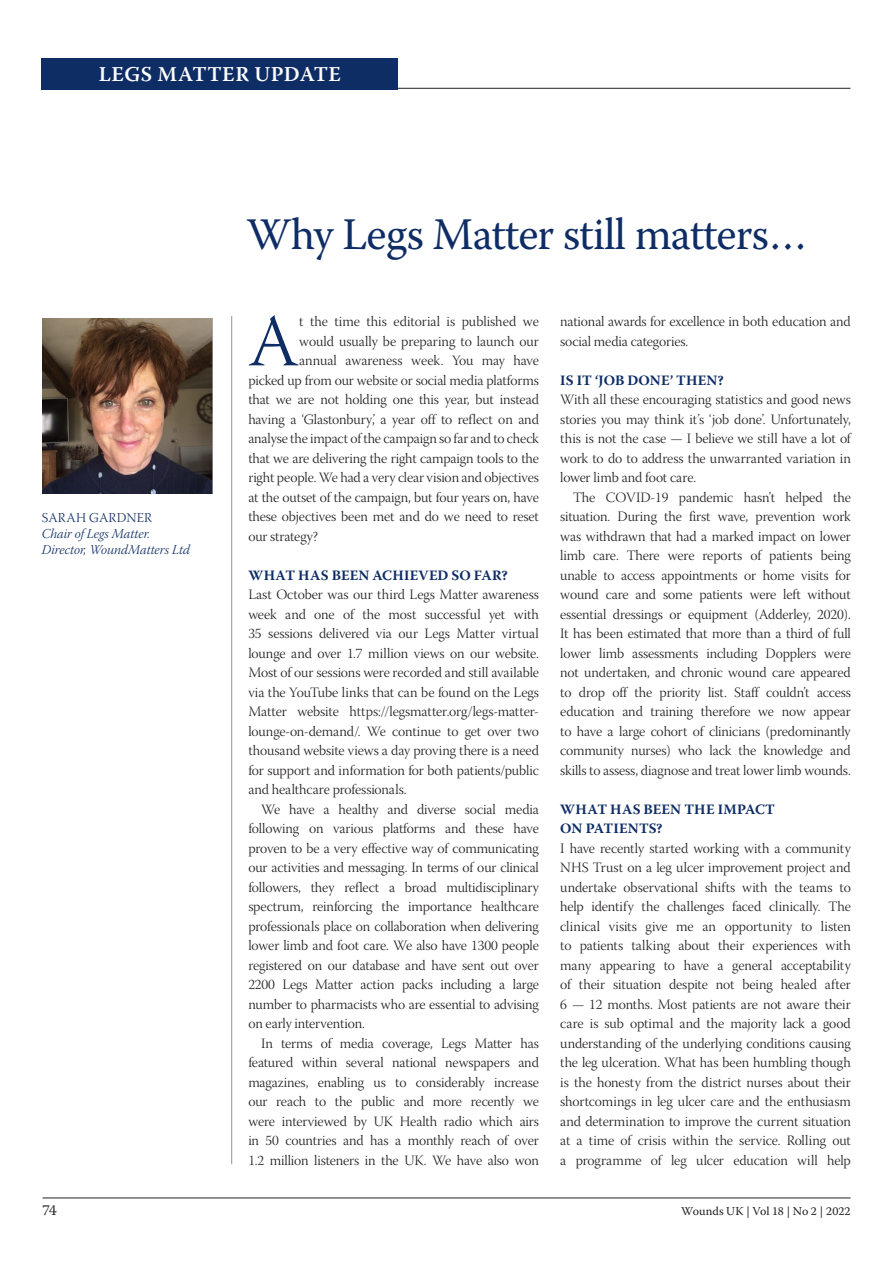
<style>
.page{position:relative;width:893px;height:1263px;background:#fff}
.page>*{position:absolute;margin:0;border:0;box-sizing:border-box;transform-origin:0 0}
.First_paragraph{font:73.35px "Warnock Pro Light Subh";color:#0f2d65}
.Article_title{font:45px "Warnock Pro";letter-spacing:-.02em;color:#0f2d65}
.t1{font:600 21px "Warnock Pro";letter-spacing:.02em;color:#fff}
.t2{font:15px "Warnock Pro";color:#231f20}
.Paragraph_indented{font:14.25px/19.5px "Warnock Pro Light Subh";letter-spacing:-.01em;color:#231f20;text-align:justify}
.Paragraph_non-indent{font:14.25px/19.5px "Warnock Pro Light Subh";letter-spacing:-.005em;color:#231f20;text-align:justify}
.First_paragraph-2{font:14.25px "Warnock Pro Light Subh";letter-spacing:-.01em;color:#231f20}
.A-head{font:700 14.25px/19.5px "Warnock Pro";letter-spacing:.01em;color:#0f2d65}
.Author_s_details_ED{font:13.5px/16.2px "Warnock Pro Light It Subh";color:#0f2d65}
.Author_s_details_nam{font:13.5px "Warnock Pro Light Subh";letter-spacing:.01em;color:#0f2d65}
.t3{font:12px "Warnock Pro";letter-spacing:-.005em;color:#231f20}
</style>
<div class="page">
<hr style="left:43px;top:1197px;width:807px;height:1px;background:#231f20">
<hr style="left:43px;top:88px;width:807px;height:1px;background:#231f20">
<div style="left:42px;top:58px;width:356px;height:31px;background:#0f2d65"></div>
<hr style="left:231px;top:316px;width:1px;height:848px;background:#939598">
<img style="left:43px;top:318px;width:170px;height:176px">
<h3 class="t1" style="left:99px;top:62px;width:244px">LEGS MATTER UPDATE</h3>
<p class="Author_s_details_nam" style="left:42px;top:510px;width:112px">SARAH GARDNER</p>
<p class="Author_s_details_ED" style="left:42px;top:527px;width:150px">Chair of Legs Matter.<br>Director, WoundMatters Ltd</p>
<p class="Article_title" style="left:247px;top:207px;width:562px">Why Legs Matter still matters…</p>
<p class="First_paragraph" style="left:248px;top:302px;width:53px">A</p>
<p class="First_paragraph-2" style="left:299px;top:314px;width:241px">t the time this editorial is published we</p>
<p class="First_paragraph-2" style="left:299px;top:333px;width:241px">would usually be preparing to launch our</p>
<p class="First_paragraph-2" style="left:299px;top:353px;width:241px">annual awareness week. You may have</p>
<p class="First_paragraph-2" style="left:248px;top:372px;width:292px">picked up from our website or social media platforms</p>
<p class="First_paragraph-2" style="left:248px;top:392px;width:292px">that we are not holding one this year, but instead</p>
<p class="First_paragraph-2" style="left:248px;top:411px;width:292px">having a ‘Glastonbury’, a year off to reflect on and</p>
<p class="First_paragraph-2" style="left:248px;top:431px;width:292px">analyse the impact of the campaign so far and to check</p>
<p class="First_paragraph-2" style="left:248px;top:450px;width:292px">that we are delivering the right campaign tools to the</p>
<p class="First_paragraph-2" style="left:248px;top:470px;width:292px">right people. We had a very clear vision and objectives</p>
<p class="First_paragraph-2" style="left:248px;top:489px;width:292px">at the outset of the campaign, but four years on, have</p>
<p class="First_paragraph-2" style="left:248px;top:509px;width:292px">these objectives been met and do we need to reset</p>
<p class="First_paragraph-2" style="left:248px;top:528px;width:71px">our strategy?</p>
<p class="A-head" style="left:248px;top:565px;width:261px">WHAT HAS BEEN ACHIEVED SO FAR?</p>
<p class="Paragraph_non-indent" style="left:248px;top:587px;width:292px">Last October was our third Legs Matter awareness week and one of the most successful yet with 35 sessions delivered via our Legs Matter virtual lounge and over 1.7 million views on our website.<br>Most of our sessions were recorded and still available via the YouTube links that can be found on the Legs Matter website https://legsmatter.org/legs-matter&shy;lounge-on-demand/. We continue to get over two thousand website views a day proving there is a need for support and information for both patients/public and healthcare professionals.</p>
<p class="Paragraph_indented" style="left:248px;top:801px;width:292px;text-indent:13px">We have a healthy and diverse social media following on various platforms and these have proven to be a very effective way of communicating our activities and messaging. In terms of our clinical followers, they reflect a broad multidisciplinary spectrum, reinforcing the importance healthcare professionals place on collaboration when delivering lower limb and foot care. We also have 1300 people registered on our database and have sent out over 2200 Legs Matter action packs including a large number to pharmacists who are essential to advising on early intervention.</p>
<p class="Paragraph_indented" style="left:248px;top:1035px;width:292px;text-indent:13px">In terms of media coverage, Legs Matter has featured within several national newspapers and magazines, enabling us to considerably increase our reach to the public and more recently we were interviewed by UK Health radio which airs in 50 countries and has a monthly reach of over 1.2 million listeners in the UK. We have also won</p>
<p class="Paragraph_indented" style="left:560px;top:314px;width:292px">national awards for excellence in both education and social media categories.</p>
<p class="A-head" style="left:560px;top:370px;width:165px">IS IT ‘JOB DONE’ THEN?</p>
<p class="Paragraph_non-indent" style="left:560px;top:392px;width:292px">With all these encouraging statistics and good news stories you may think it’s ‘job done’. Unfortunately, this is not the case — I believe we still have a lot of work to do to address the unwarranted variation in lower limb and foot care.</p>
<p class="Paragraph_indented" style="left:560px;top:489px;width:292px;text-indent:13px">The COVID-19 pandemic hasn’t helped the situation. During the first wave, prevention work was withdrawn that had a marked impact on lower limb care. There were reports of patients being unable to access appointments or home visits for wound care and some patients were left without essential dressings or equipment (Adderley, 2020).<br>It has been estimated that more than a third of full lower limb assessments including Dopplers were not undertaken, and chronic wound care appeared to drop off the priority list. Staff couldn’t access education and training therefore we now appear to have a large cohort of clinicians (predominantly community nurses) who lack the knowledge and skills to assess, diagnose and treat lower limb wounds.</p>
<p class="A-head" style="left:560px;top:799px;width:216px">WHAT HAS BEEN THE IMPACT<br>ON PATIENTS?</p>
<p class="Paragraph_non-indent" style="left:560px;top:840px;width:292px">I have recently started working with a community NHS Trust on a leg ulcer improvement project and undertake observational shifts with the teams to help identify the challenges faced clinically. The clinical visits give me an opportunity to listen to patients talking about their experiences with many appearing to have a general acceptability of their situation despite not being healed after 6 — 12 months. Most patients are not aware their care is sub optimal and the majority lack a good understanding of the underlying conditions causing the leg ulceration. What has been humbling though is the honesty from the district nurses about their shortcomings in leg ulcer care and the enthusiasm and determination to improve the current situation at a time of crisis within the service. Rolling out a programme of leg ulcer education will help</p>
<p class="t2" style="left:43px;top:1201px;width:16px">74</p>
<p class="t3" style="left:681px;top:1204px;width:171px">Wounds UK | Vol 18 | No 2 | 2022</p>
</div>
